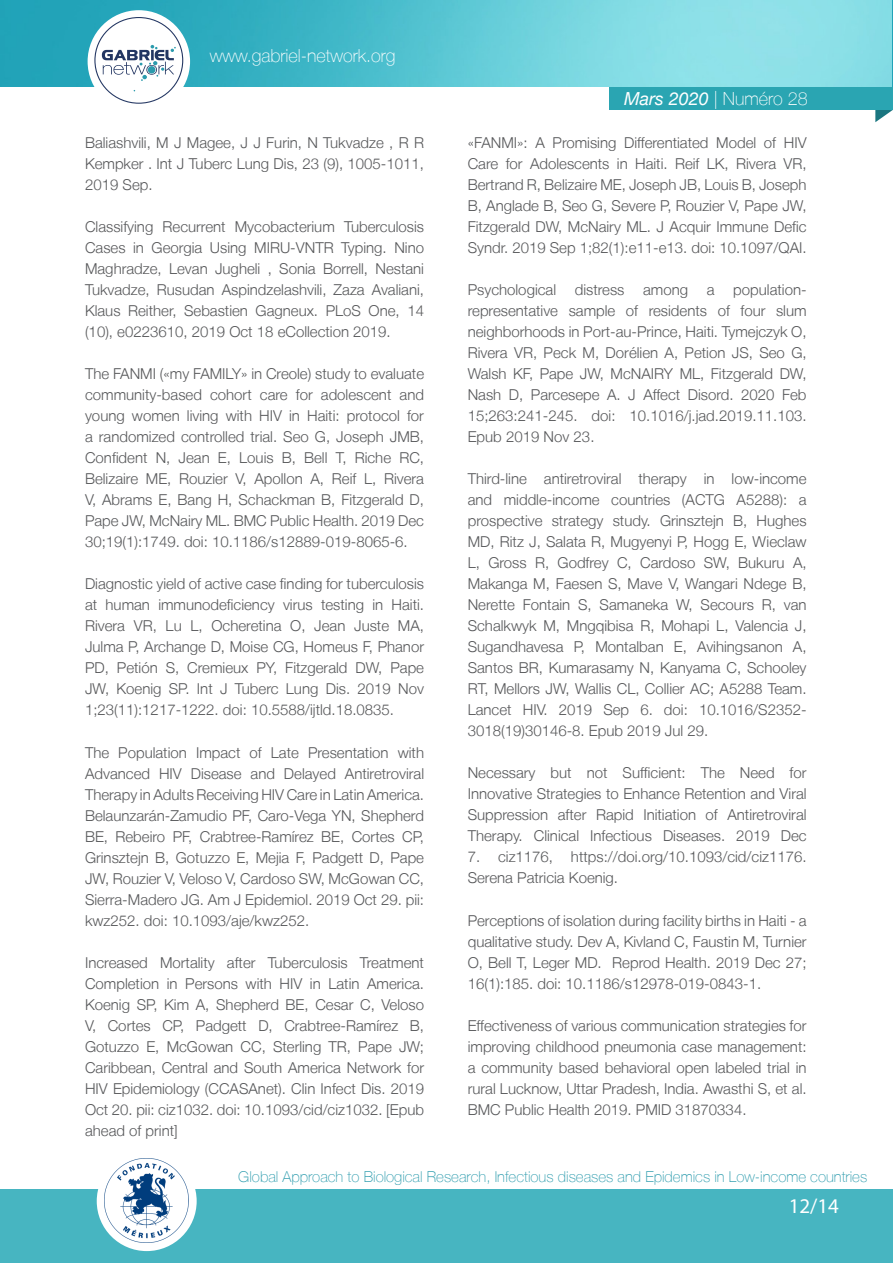
<style>
.page{position:relative;width:893px;height:1263px;background:#fff}
.page>*{position:absolute;margin:0;border:0;box-sizing:border-box;transform-origin:0 0}
.t1{font:21px "Myriad Pro";color:#fff}
.t2{font:100 18px "Helvetica Neue LT";color:#fff}
.t3{font:300 15px/21px "Helvetica Neue LT";color:#57585a;text-align:justify}
.t4{font:100 15px "Helvetica Neue LT";color:#2b9bad}
.s1{font-weight:400;font-style:italic}
</style>
<div class="page">
<div style="left:0;top:1190px;width:893px;height:73px;background:#47b5c1"></div>
<svg style="left:875px;top:110px;width:18px;height:12px"></svg>
<div style="left:610px;top:86px;width:283px;height:24px;background:#2aa5b2"></div>
<div style="left:97px;top:1151px;width:100px;height:100px;background:#fff;border-radius:50%"></div>
<img style="left:104px;top:1159px;width:84px;height:83px">
<img style="left:0;top:0;width:893px;height:86px">
<div style="left:88px;top:10px;width:102px;height:103px;background:#fff;border-radius:50%"></div>
<svg style="left:94px;top:17px;width:89px;height:87px"></svg>
<p class="t2" style="left:210px;top:45px;width:187px">www.gabriel-network.org</p>
<p class="t3" style="left:85px;top:131px;width:340px">Baliashvili, M J Magee, J J Furin, N Tukvadze , R R Kempker . Int J Tuberc Lung Dis, 23 (9), 1005-1011, 2019 Sep.</p>
<p class="t3" style="left:85px;top:216px;width:341px">Classifying Recurrent Mycobacterium Tuberculosis Cases in Georgia Using MIRU-VNTR Typing. Nino Maghradze, Levan Jugheli , Sonia Borrell, Nestani Tukvadze, Rusudan Aspindzelashvili, Zaza Avaliani, Klaus Reither, Sebastien Gagneux. PLoS One, 14 (10), e0223610, 2019 Oct 18 eCollection 2019.</p>
<p class="t3" style="left:85px;top:363px;width:341px">The FANMI («my FAMILY» in Creole) study to evaluate community-based cohort care for adolescent and young women living with HIV in Haiti: protocol for a randomized controlled trial. Seo G, Joseph JMB, Confident N, Jean E, Louis B, Bell T, Riche RC, Belizaire ME, Rouzier V, Apollon A, Reif L, Rivera V, Abrams E, Bang H, Schackman B, Fitzgerald D, Pape JW, McNairy ML. BMC Public Health. 2019 Dec 30;19(1):1749. doi: 10.1186/s12889-019-8065-6.</p>
<p class="t3" style="left:85px;top:573px;width:341px">Diagnostic yield of active case finding for tuberculosis at human immunodeficiency virus testing in Haiti.<br>Rivera VR, Lu L, Ocheretina O, Jean Juste MA, Julma P, Archange D, Moise CG, Homeus F, Phanor PD, Petión S, Cremieux PY, Fitzgerald DW, Pape JW, Koenig SP. Int J Tuberc Lung Dis. 2019 Nov 1;23(11):1217-1222. doi: 10.5588/ijtld.18.0835.</p>
<p class="t3" style="left:85px;top:741px;width:341px">The Population Impact of Late Presentation with Advanced HIV Disease and Delayed Antiretroviral Therapy in Adults Receiving HIV Care in Latin America.<br>Belaunzarán-Zamudio PF, Caro-Vega YN, Shepherd BE, Rebeiro PF, Crabtree-Ramírez BE, Cortes CP, Grinsztejn B, Gotuzzo E, Mejia F, Padgett D, Pape JW, Rouzier V, Veloso V, Cardoso SW, McGowan CC, Sierra-Madero JG. Am J Epidemiol. 2019 Oct 29. pii: kwz252. doi: 10.1093/aje/kwz252.</p>
<p class="t3" style="left:85px;top:952px;width:341px">Increased Mortality after Tuberculosis Treatment Completion in Persons with HIV in Latin America.<br>Koenig SP, Kim A, Shepherd BE, Cesar C, Veloso V, Cortes CP, Padgett D, Crabtree-Ramírez B, Gotuzzo E, McGowan CC, Sterling TR, Pape JW; Caribbean, Central and South America Network for HIV Epidemiology (CCASAnet). Clin Infect Dis. 2019<br>Oct 20. pii: ciz1032. doi: 10.1093/cid/ciz1032. [Epub ahead of print]</p>
<p class="t2" style="left:624px;top:88px;width:185px"><span class="s1">Mars 2020</span> | Numéro 28</p>
<p class="t3" style="left:468px;top:131px;width:340px">«FANMI»: A Promising Differentiated Model of HIV Care for Adolescents in Haiti. Reif LK, Rivera VR, Bertrand R, Belizaire ME, Joseph JB, Louis B, Joseph B, Anglade B, Seo G, Severe P, Rouzier V, Pape JW, Fitzgerald DW, McNairy ML. J Acquir Immune Defic Syndr. 2019 Sep 1;82(1):e11-e13. doi: 10.1097/QAI.</p>
<p class="t3" style="left:468px;top:279px;width:340px">Psychological distress among a population&shy;representative sample of residents of four slum neighborhoods in Port-au-Prince, Haiti. Tymejczyk O, Rivera VR, Peck M, Dorélien A, Petion JS, Seo G, Walsh KF, Pape JW, McNAIRY ML, Fitzgerald DW, Nash D, Parcesepe A. J Affect Disord. 2020 Feb 15;263:241-245. doi: 10.1016/j.jad.2019.11.103.<br>Epub 2019 Nov 23.</p>
<p class="t3" style="left:468px;top:468px;width:340px">Third-line antiretroviral therapy in low-income and middle-income countries (ACTG A5288): a prospective strategy study. Grinsztejn B, Hughes MD, Ritz J, Salata R, Mugyenyi P, Hogg E, Wieclaw L, Gross R, Godfrey C, Cardoso SW, Bukuru A, Makanga M, Faesen S, Mave V, Wangari Ndege B, Nerette Fontain S, Samaneka W, Secours R, van Schalkwyk M, Mngqibisa R, Mohapi L, Valencia J, Sugandhavesa P, Montalban E, Avihingsanon A, Santos BR, Kumarasamy N, Kanyama C, Schooley RT, Mellors JW, Wallis CL, Collier AC; A5288 Team.<br>Lancet HIV. 2019 Sep 6. doi: 10.1016/S2352- 3018(19)30146-8. Epub 2019 Jul 29.</p>
<p class="t3" style="left:468px;top:762px;width:340px">Necessary but not Sufficient: The Need for Innovative Strategies to Enhance Retention and Viral Suppression after Rapid Initiation of Antiretroviral Therapy. Clinical Infectious Diseases. 2019 Dec</p>
<p class="t3" style="left:468px;top:846px;width:340px">7. ciz1176, https://doi.org/10.1093/cid/ciz1176.<br>Serena Patricia Koenig.</p>
<p class="t3" style="left:468px;top:909px;width:340px">Perceptions of isolation during facility births in Haiti - a qualitative study. Dev A, Kivland C, Faustin M, Turnier O, Bell T, Leger MD. Reprod Health. 2019 Dec 27; 16(1):185. doi: 10.1186/s12978-019-0843-1.</p>
<p class="t3" style="left:468px;top:1015px;width:340px">Effectiveness of various communication strategies for improving childhood pneumonia case management: a community based behavioral open labeled trial in rural Lucknow, Uttar Pradesh, India. Awasthi S, et al.<br>BMC Public Health 2019. PMID 31870334.</p>
<p class="t4" style="left:238px;top:1168px;width:630px">Global Approach to Biological Research, Infectious diseases and Epidemics in Low-income countries</p>
<h1 class="t1" style="left:789px;top:1193px;width:52px">12/14</h1>
</div>
